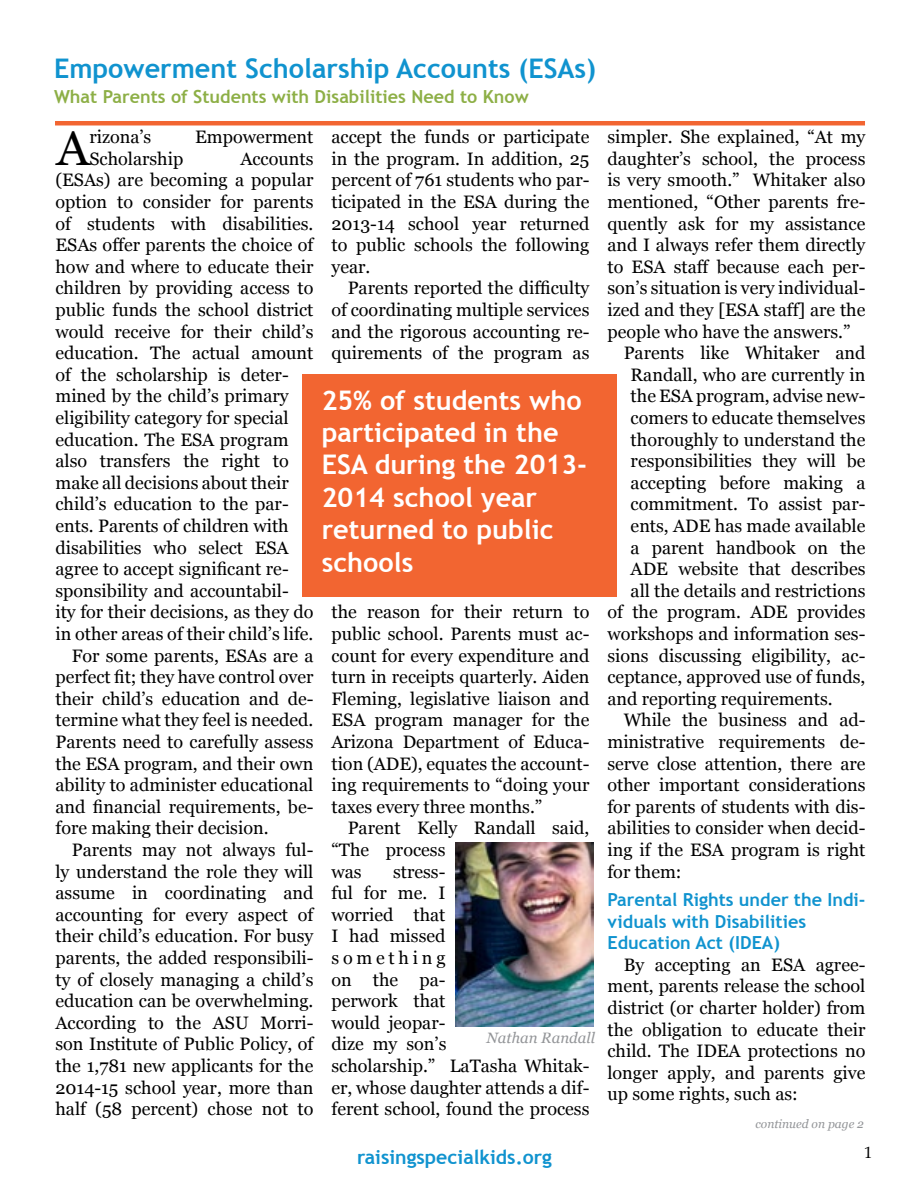
<style>
.page{position:relative;width:918px;height:1188px;background:#fff}
.page>*{position:absolute;margin:0;border:0;box-sizing:border-box;transform-origin:0 0}
.t1{font:49.2px "Georgia";color:#000}
.t2{font:700 27px/32.4px "Trebuchet MS";color:#fff}
.t3{font:700 27px "Trebuchet MS";color:#1093cf}
.t4{font:700 19.5px "Trebuchet MS";color:#1093cf}
.t5{font:18px/21.6px "Georgia";color:#000;text-align:justify}
.t6{font:700 18px/21.6px "Trebuchet MS";color:#1093cf}
.t7{font:700 18px "Trebuchet MS";color:#8daf46}
.t8{font:16.5px "Palatino Linotype";color:#000}
.t9{font:italic 15px "Georgia";color:#939598}
.t10{font:italic 12px "Georgia";color:#939598}
</style>
<div class="page">
<hr style="left:55px;top:121px;width:810px;height:4px;background:#f26531">
<div style="left:302px;top:374px;width:315px;height:222px;background:#f26531"></div>
<img style="left:455px;top:843px;width:138px;height:183px">
<h2 class="t3" style="left:54px;top:52px;width:544px">Empowerment Scholarship Accounts (ESAs)</h2>
<p class="t7" style="left:54px;top:86px;width:476px">What Parents of Students with Disabilities Need to Know</p>
<h1 class="t1" style="left:56px;top:118px;width:34px">A</h1>
<p class="t5" style="left:89px;top:127px;width:63px">rizona’s</p>
<p class="t5" style="left:195px;top:127px;width:120px">Empowerment</p>
<p class="t5" style="left:331px;top:127px;width:260px">accept the funds or participate in the program. In addition, 25 percent of 761 students who par&shy;ticipated in the ESA during the 2013-14 school year returned to public schools the following year.</p>
<p class="t5" style="left:331px;top:278px;width:259px;text-indent:16px">Parents reported the difficulty of coordinating multiple services and the rigorous accounting re&shy;quirements of the program as</p>
<p class="t5" style="left:89px;top:148px;width:95px">Scholarship</p>
<p class="t5" style="left:240px;top:148px;width:75px">Accounts</p>
<p class="t5" style="left:55px;top:170px;width:259px">(ESAs) are becoming a popular</p>
<p class="t5" style="left:55px;top:191px;width:259px">option to consider for parents</p>
<p class="t5" style="left:55px;top:213px;width:259px">of students with disabilities.</p>
<p class="t5" style="left:55px;top:235px;width:259px">ESAs offer parents the choice of</p>
<p class="t5" style="left:55px;top:256px;width:259px">how and where to educate their</p>
<p class="t5" style="left:55px;top:278px;width:259px">children by providing access to</p>
<p class="t5" style="left:55px;top:299px;width:259px">public funds the school district</p>
<p class="t5" style="left:55px;top:321px;width:259px">would receive for their child’s</p>
<p class="t5" style="left:55px;top:343px;width:259px">education. The actual amount</p>
<p class="t5" style="left:55px;top:364px;width:235px">of the scholarship is deter-</p>
<p class="t5" style="left:55px;top:386px;width:235px">mined by the child’s primary</p>
<p class="t5" style="left:55px;top:407px;width:235px">eligibility category for special</p>
<p class="t5" style="left:55px;top:429px;width:235px">education. The ESA program</p>
<p class="t5" style="left:55px;top:451px;width:235px">also transfers the right to</p>
<p class="t5" style="left:55px;top:472px;width:235px">make all decisions about their</p>
<p class="t5" style="left:55px;top:494px;width:235px">child’s education to the par-</p>
<p class="t5" style="left:55px;top:515px;width:235px">ents. Parents of children with</p>
<p class="t5" style="left:55px;top:537px;width:235px">disabilities who select ESA</p>
<p class="t5" style="left:55px;top:559px;width:235px">agree to accept significant re-</p>
<p class="t5" style="left:55px;top:580px;width:235px">sponsibility and accountabil-</p>
<p class="t5" style="left:55px;top:602px;width:259px">ity for their decisions, as they do</p>
<p class="t5" style="left:55px;top:623px;width:259px">in other areas of their child’s life.</p>
<p class="t5" style="left:72px;top:645px;width:243px">For some parents, ESAs are a</p>
<p class="t5" style="left:55px;top:667px;width:259px">perfect fit; they have control over</p>
<p class="t5" style="left:55px;top:688px;width:259px">their child’s education and de-</p>
<p class="t5" style="left:55px;top:710px;width:259px">termine what they feel is needed.</p>
<p class="t5" style="left:55px;top:731px;width:259px">Parents need to carefully assess</p>
<p class="t5" style="left:55px;top:753px;width:259px">the ESA program, and their own</p>
<p class="t5" style="left:55px;top:775px;width:259px">ability to administer educational</p>
<p class="t5" style="left:55px;top:796px;width:259px">and financial requirements, be-</p>
<p class="t5" style="left:55px;top:818px;width:215px">fore making their decision.</p>
<p class="t5" style="left:72px;top:839px;width:243px">Parents may not always ful-</p>
<p class="t5" style="left:55px;top:861px;width:259px">ly understand the role they will</p>
<p class="t5" style="left:55px;top:883px;width:259px">assume in coordinating and</p>
<p class="t5" style="left:55px;top:904px;width:259px">accounting for every aspect of</p>
<p class="t5" style="left:55px;top:926px;width:259px">their child’s education. For busy</p>
<p class="t5" style="left:55px;top:947px;width:259px">parents, the added responsibili-</p>
<p class="t5" style="left:55px;top:969px;width:259px">ty of closely managing a child’s</p>
<p class="t5" style="left:55px;top:991px;width:259px">education can be overwhelming.</p>
<p class="t5" style="left:55px;top:1012px;width:260px">According to the ASU Morri-</p>
<p class="t5" style="left:55px;top:1034px;width:259px">son Institute of Public Policy, of</p>
<p class="t5" style="left:55px;top:1055px;width:259px">the 1,781 new applicants for the</p>
<p class="t5" style="left:55px;top:1077px;width:259px">2014-15 school year, more than</p>
<p class="t5" style="left:55px;top:1099px;width:259px">half (58 percent) chose not to</p>
<h2 class="t2" style="left:322px;top:384px;width:267px">25% of students who participated in the<br>ESA during the 2013-<br>2014 school year returned to public schools</h2>
<p class="t5" style="left:331px;top:602px;width:259px">the reason for their return to public school. Parents must ac&shy;count for every expenditure and turn in receipts quarterly. Aiden Fleming, legislative liaison and ESA program manager for the Arizona Department of Educa&shy;tion (ADE), equates the account&shy;ing requirements to “doing your taxes every three months.”</p>
<p class="t5" style="left:331px;top:818px;width:260px;text-align:left;text-indent:16px">Parent Kelly Randall said, “The process<br>was</p>
<p class="t5" style="left:331px;top:861px;width:259px;text-align:left;text-indent:62px">stress-<br>ful for me. I<br>worried that<br>I had missed<br>something<br>on the pa-<br>perwork that<br>would jeopar-<br>dize my son’s<br>scholarship.” LaTasha Whitak&shy;er, whose daughter attends a dif&shy;ferent school, found the process</p>
<p class="t9" style="left:486px;top:1029px;width:110px">Nathan Randall</p>
<p class="t4" style="left:357px;top:1145px;width:196px">raisingspecialkids.org</p>
<p class="t5" style="left:607px;top:127px;width:259px">simpler. She explained, “At my</p>
<p class="t5" style="left:607px;top:148px;width:259px">daughter’s school, the process</p>
<p class="t5" style="left:607px;top:170px;width:259px">is very smooth.” Whitaker also</p>
<p class="t5" style="left:607px;top:191px;width:259px">mentioned, “Other parents fre-</p>
<p class="t5" style="left:607px;top:213px;width:259px">quently ask for my assistance</p>
<p class="t5" style="left:607px;top:235px;width:259px">and I always refer them directly</p>
<p class="t5" style="left:607px;top:256px;width:259px">to ESA staff because each per-</p>
<p class="t5" style="left:607px;top:278px;width:259px">son’s situation is very individual-</p>
<p class="t5" style="left:607px;top:299px;width:259px">ized and they [ESA staff] are the</p>
<p class="t5" style="left:607px;top:321px;width:244px">people who have the answers.”</p>
<p class="t5" style="left:624px;top:343px;width:243px">Parents like Whitaker and</p>
<p class="t5" style="left:631px;top:364px;width:236px">Randall, who are currently in</p>
<p class="t5" style="left:631px;top:386px;width:236px">the ESA program, advise new-</p>
<p class="t5" style="left:631px;top:407px;width:236px">comers to educate themselves</p>
<p class="t5" style="left:631px;top:429px;width:236px">thoroughly to understand the</p>
<p class="t5" style="left:631px;top:451px;width:236px">responsibilities they will be</p>
<p class="t5" style="left:631px;top:472px;width:236px">accepting before making a</p>
<p class="t5" style="left:631px;top:494px;width:236px">commitment. To assist par-</p>
<p class="t5" style="left:631px;top:515px;width:236px">ents, ADE has made available</p>
<p class="t5" style="left:631px;top:537px;width:236px">a parent handbook on the</p>
<p class="t5" style="left:631px;top:559px;width:236px">ADE website that describes</p>
<p class="t5" style="left:631px;top:580px;width:236px">all the details and restrictions</p>
<p class="t5" style="left:607px;top:602px;width:259px">of the program. ADE provides</p>
<p class="t5" style="left:607px;top:623px;width:259px">workshops and information ses-</p>
<p class="t5" style="left:607px;top:645px;width:260px">sions discussing eligibility, ac-</p>
<p class="t5" style="left:607px;top:667px;width:259px">ceptance, approved use of funds,</p>
<p class="t5" style="left:607px;top:688px;width:227px">and reporting requirements.</p>
<p class="t5" style="left:624px;top:710px;width:243px">While the business and ad-</p>
<p class="t5" style="left:607px;top:731px;width:259px">ministrative requirements de-</p>
<p class="t5" style="left:607px;top:753px;width:260px">serve close attention, there are</p>
<p class="t5" style="left:607px;top:775px;width:259px">other important considerations</p>
<p class="t5" style="left:607px;top:796px;width:259px">for parents of students with dis-</p>
<p class="t5" style="left:607px;top:818px;width:259px">abilities to consider when decid-</p>
<p class="t5" style="left:607px;top:839px;width:260px">ing if the ESA program is right</p>
<p class="t5" style="left:607px;top:861px;width:76px">for them:</p>
<p class="t6" style="left:607px;top:889px;width:259px">Parental Rights under the Indi&shy;viduals with Disabilities<br>Education Act (IDEA)</p>
<p class="t5" style="left:607px;top:954px;width:260px;text-indent:16px">By accepting an ESA agree&shy;ment, parents release the school district (or charter holder) from the obligation to educate their child. The IDEA protections no longer apply, and parents give up some rights, such as:</p>
<p class="t10" style="left:756px;top:1116px;width:110px">continued on page 2</p>
<p class="t8" style="left:864px;top:1141px;width:10px">1</p>
</div>
